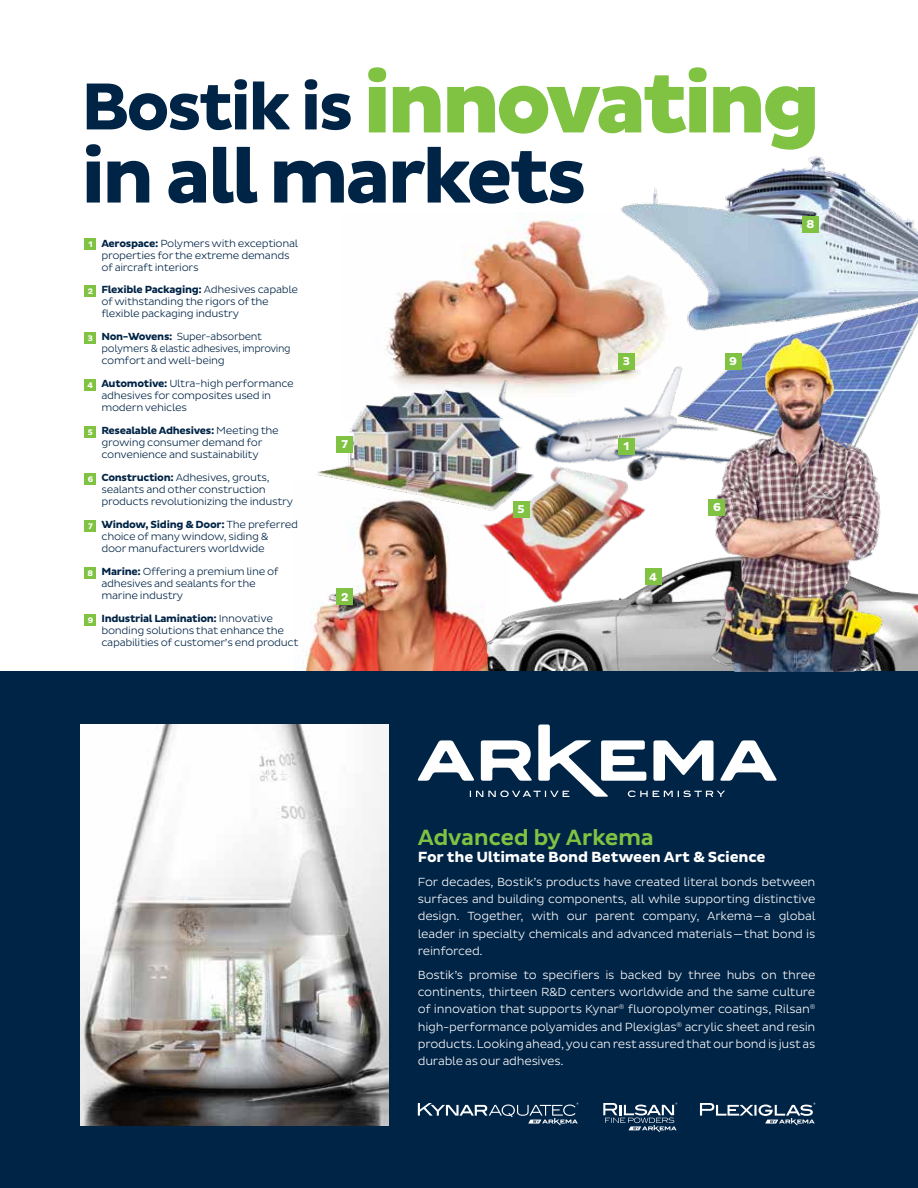
<style>
.page{position:relative;width:918px;height:1188px;background:#fff}
.page>*{position:absolute;margin:0;border:0;box-sizing:border-box;transform-origin:0 0}
.t1{font:800 87px "Pluto Sans";letter-spacing:-.05em;color:#80c342}
.t2{font:700 78.45px "Pluto Sans";letter-spacing:-.05em;color:#002446}
.t3{font:500 22.5px "Pluto Sans";letter-spacing:-.025em;color:#80c342}
.t4{font:700 15px "Pluto Sans";letter-spacing:-.015em;color:#fff}
.t5{font:300 12px/17.2px "Pluto Sans";letter-spacing:-.02em;color:#fff;text-align:justify}
.t6{font:700 11.55px "Pluto Sans";color:#fff}
.t7{font:300 10.5px/12px "Pluto Sans";letter-spacing:-.03em;color:#002446}
.t8{font:300 10.5px/12px "Pluto Sans";letter-spacing:-.03em;color:#002446;scale:.96 1}
.t9{font:700 8.25px "Pluto Sans";color:#fff}
.s1{font-weight:700;font-size:67.5px;color:#002446}
.s2{font-weight:700}
</style>
<div class="page">
<img style="left:294px;top:522px;width:215px;height:150px">
<img style="left:664px;top:563px;width:31px;height:15px">
<div style="left:0;top:672px;width:918px;height:516px;background:#002446"></div>
<img style="left:386px;top:220px;width:278px;height:147px">
<img style="left:317px;top:367px;width:171px;height:155px">
<img style="left:584px;top:156px;width:334px;height:184px">
<img style="left:80px;top:725px;width:308px;height:400px">
<svg style="left:603px;top:1103px;width:74px;height:29px"></svg>
<svg style="left:418px;top:1103px;width:160px;height:22px"></svg>
<svg style="left:700px;top:1103px;width:115px;height:22px"></svg>
<svg style="left:418px;top:725px;width:359px;height:72px"></svg>
<div style="left:85px;top:239px;width:11px;height:11px;background:#80c342"></div>
<div style="left:85px;top:286px;width:11px;height:11px;background:#80c342"></div>
<div style="left:85px;top:333px;width:11px;height:11px;background:#80c342"></div>
<div style="left:85px;top:380px;width:11px;height:11px;background:#80c342"></div>
<div style="left:85px;top:426px;width:11px;height:12px;background:#80c342"></div>
<div style="left:85px;top:473px;width:11px;height:12px;background:#80c342"></div>
<div style="left:85px;top:614px;width:11px;height:12px;background:#80c342"></div>
<div style="left:85px;top:520px;width:11px;height:12px;background:#80c342"></div>
<div style="left:85px;top:567px;width:11px;height:12px;background:#80c342"></div>
<div style="left:337px;top:589px;width:16px;height:16px;background:#80c342"></div>
<div style="left:802px;top:217px;width:17px;height:16px;background:#80c342"></div>
<img style="left:473px;top:447px;width:191px;height:168px">
<div style="left:337px;top:437px;width:16px;height:16px;background:#80c342"></div>
<img style="left:664px;top:294px;width:254px;height:46px">
<img style="left:488px;top:346px;width:207px;height:196px">
<div style="left:618px;top:439px;width:16px;height:16px;background:#80c342"></div>
<img style="left:695px;top:309px;width:215px;height:363px">
<div style="left:709px;top:500px;width:16px;height:16px;background:#80c342"></div>
<div style="left:645px;top:569px;width:16px;height:16px;background:#80c342"></div>
<h1 class="t1" style="left:81px;top:53px;width:741px"><span class="s1">Bostik is</span> innovating</h1>
<h2 class="t2" style="left:81px;top:131px;width:507px">in all markets</h2>
<p class="t6" style="left:807px;top:218px;width:10px">8</p>
<p class="t9" style="left:88px;top:239px;width:6px">1</p>
<p class="t7" style="left:101px;top:237px;width:198px"><span class="s2">Aerospace:</span> Polymers with exceptional properties for the extreme demands of aircraft interiors</p>
<p class="t9" style="left:88px;top:286px;width:7px">2</p>
<p class="t7" style="left:101px;top:284px;width:198px"><span class="s2">Flexible Packaging:</span> Adhesives capable of withstanding the rigors of the flexible packaging industry</p>
<p class="t9" style="left:88px;top:333px;width:7px">3</p>
<p class="t8" style="left:101px;top:331px;width:199px"><span class="s2">Non-Wovens:</span> Super-absorbent polymers &amp; elastic adhesives, improving comfort and well-being</p>
<p class="t6" style="left:623px;top:354px;width:9px">3</p>
<p class="t6" style="left:729px;top:354px;width:9px">9</p>
<p class="t9" style="left:88px;top:380px;width:7px">4</p>
<p class="t7" style="left:101px;top:378px;width:194px"><span class="s2">Automotive:</span> Ultra-high performance adhesives for composites used in modern vehicles</p>
<p class="t9" style="left:88px;top:427px;width:7px">5</p>
<p class="t7" style="left:101px;top:425px;width:179px"><span class="s2">Resealable Adhesives:</span> Meeting the growing consumer demand for convenience and sustainability</p>
<p class="t6" style="left:341px;top:438px;width:8px">7</p>
<p class="t6" style="left:623px;top:440px;width:7px">1</p>
<p class="t9" style="left:88px;top:474px;width:7px">6</p>
<p class="t7" style="left:101px;top:472px;width:193px"><span class="s2">Construction:</span> Adhesives, grouts, sealants and other construction products revolutionizing the industry</p>
<p class="t6" style="left:518px;top:503px;width:9px">5</p>
<p class="t6" style="left:713px;top:501px;width:9px">6</p>
<p class="t9" style="left:88px;top:521px;width:6px">7</p>
<p class="t7" style="left:101px;top:519px;width:198px"><span class="s2">Window, Siding &amp; Door:</span> The preferred choice of many window, siding &amp;<br>door manufacturers worldwide</p>
<p class="t9" style="left:88px;top:568px;width:7px">8</p>
<p class="t7" style="left:101px;top:566px;width:179px"><span class="s2">Marine:</span> Offering a premium line of adhesives and sealants for the marine industry</p>
<p class="t6" style="left:341px;top:590px;width:9px">2</p>
<p class="t6" style="left:649px;top:570px;width:9px">4</p>
<p class="t9" style="left:88px;top:615px;width:7px">9</p>
<p class="t7" style="left:101px;top:613px;width:199px"><span class="s2">Industrial Lamination:</span> Innovative bonding solutions that enhance the capabilities of customer’s end product</p>
<h3 class="t3" style="left:418px;top:825px;width:238px">Advanced by Arkema</h3>
<h3 class="t4" style="left:418px;top:848px;width:349px">For the Ultimate Bond Between Art &amp; Science</h3>
<p class="t5" style="left:418px;top:873px;width:399px">For decades, Bostik’s products have created literal bonds between surfaces and building components, all while supporting distinctive design. Together, with our parent company, Arkema—a global leader in specialty chemicals and advanced materials—that bond is reinforced.</p>
<p class="t5" style="left:418px;top:966px;width:399px">Bostik’s promise to specifiers is backed by three hubs on three continents, thirteen R&amp;D centers worldwide and the same culture of innovation that supports Kynar<sup>®</sup> fluoropolymer coatings, Rilsan<sup>® </sup>high-performance polyamides and Plexiglas<sup>®</sup> acrylic sheet and resin products. Looking ahead, you can rest assured that our bond is just as durable as our adhesives.</p>
</div>
